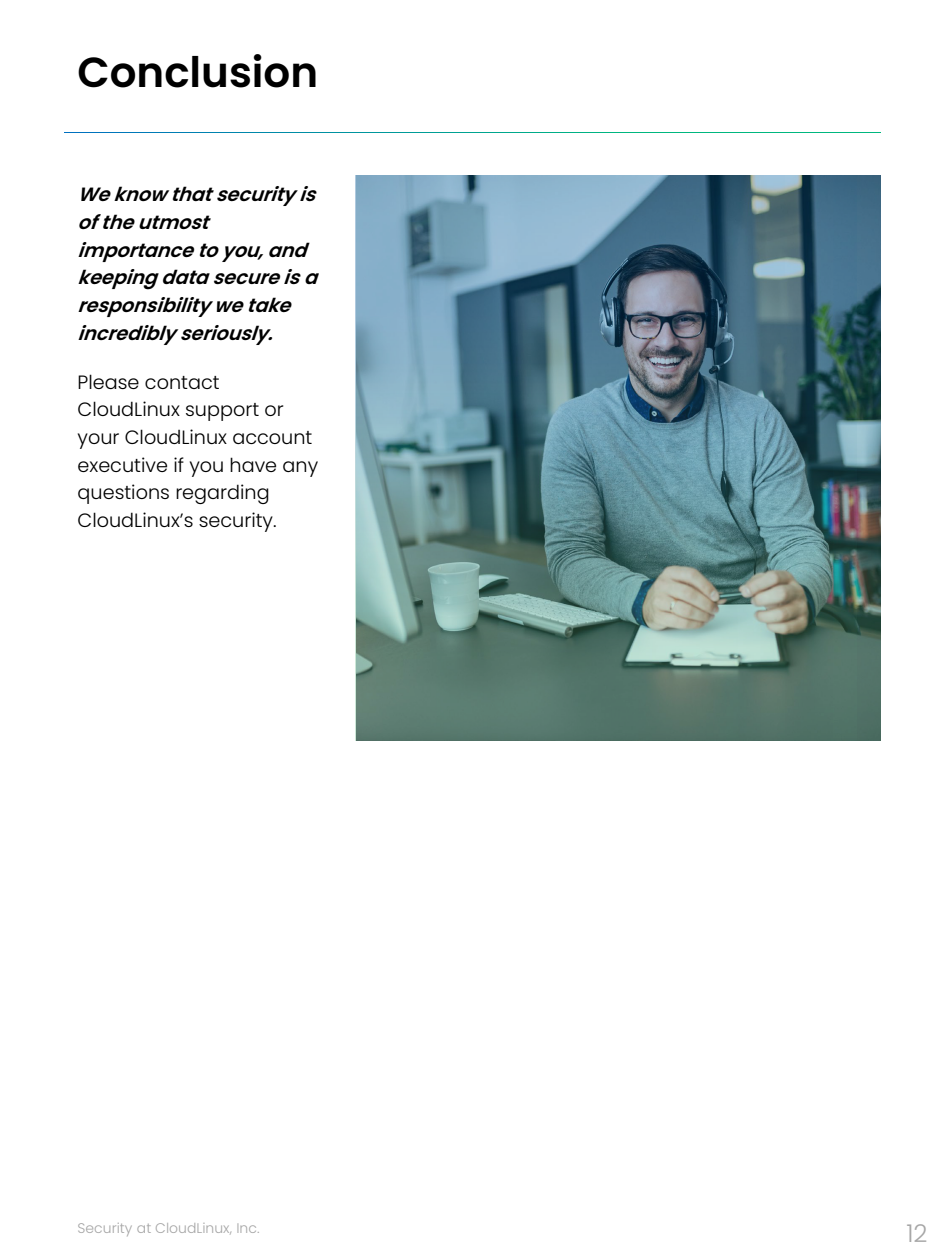
<style>
.page{position:relative;width:945px;height:1260px;background:#fff}
.page>*{position:absolute;margin:0;border:0;box-sizing:border-box;transform-origin:0 0}
.t1{font:600 42px "Poppins";color:#000}
.t2{font:300 24.5px "Poppins";color:#a6a6a6}
.t3{font:300 19.25px/27.7px "Poppins";color:#000}
.t4{font:italic 600 19.25px/27.7px "Poppins";color:#000}
.t5{font:300 14px "Poppins";color:#a6a6a6}
</style>
<div class="page">
<svg style="left:65px;top:132px;width:815px;height:1px"></svg>
<img style="left:356px;top:175px;width:524px;height:566px">
<h1 class="t1" style="left:78px;top:48px;width:242px">Conclusion</h1>
<p class="t4" style="left:78px;top:181px;width:251px">Weknowthatsecurityis oftheutmost importancetoyou,and keepingdatasecureisa responsibilitywetake incrediblyseriously.</p>
<p class="t3" style="left:78px;top:368px;width:242px">Please contact<br>CloudLinux support or your CloudLinux account executive if you have any questions regarding<br>CloudLinux’s security.</p>
<p class="t5" style="left:78px;top:1220px;width:184px">Security at CloudLinux, Inc.</p>
<p class="t2" style="left:906px;top:1219px;width:23px">12</p>
</div>
